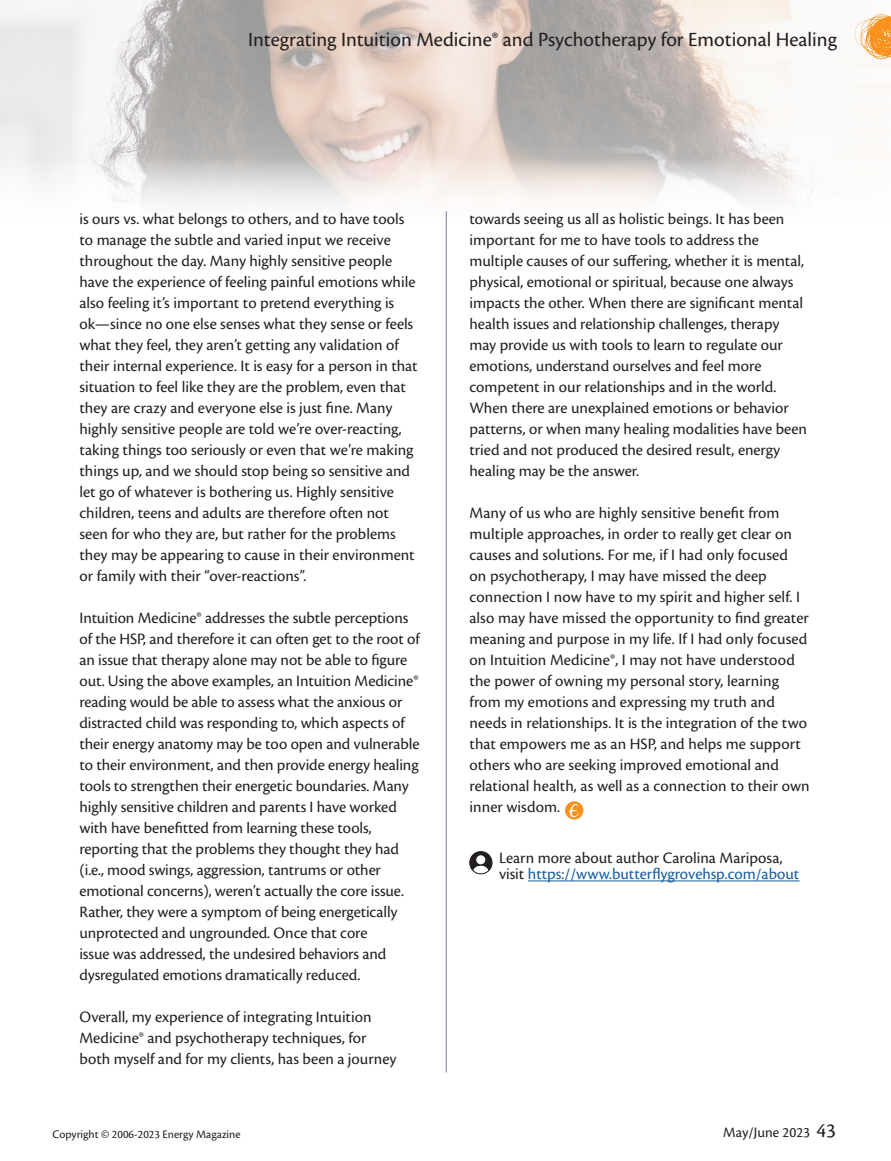
<style>
.page{position:relative;width:891px;height:1161px;background:#fff}
.page>*{position:absolute;margin:0;border:0;box-sizing:border-box;transform-origin:0 0}
.t1{font:21px "Cronos Pro";color:#231f20}
.t2{font:16.5px/21px "Cronos Pro";color:#231f20}
.t3{font:15px "Cronos Pro";color:#231f20}
.t4{font:12px "Cronos Pro";color:#231f20}
.s1{color:#175d9e}
.s2{font-size:21px}
</style>
<div class="page">
<img style="left:0;top:0;width:891px;height:246px">
<svg style="left:855px;top:14px;width:36px;height:45px"></svg>
<hr style="left:446px;top:211px;width:1px;height:861px;background:#6d79a8">
<svg style="left:565px;top:801px;width:18px;height:19px"></svg>
<svg style="left:569px;top:804px;width:10px;height:13px"></svg>
<hr style="left:528px;top:881px;width:272px;height:1px;background:#175d9e">
<svg style="left:470px;top:852px;width:22px;height:22px"></svg>
<div style="left:476px;top:855px;width:9px;height:9px;background:#fff;border-radius:50%"></div>
<svg style="left:472px;top:865px;width:17px;height:9px"></svg>
<div style="left:470px;top:851px;width:22px;height:23px;border:1px solid #231f20;border-radius:50%"></div>
<p class="t1" style="left:248px;top:27px;width:590px">Integrating Intuition Medicine® and Psychotherapy for Emotional Healing</p>
<p class="t2" style="left:80px;top:208px;width:340px">is ours vs. what belongs to others, and to have tools to manage the subtle and varied input we receive throughout the day. Many highly sensitive people have the experience of feeling painful emotions while also feeling it’s important to pretend everything is ok—since no one else senses what they sense or feels what they feel, they aren’t getting any validation of their internal experience. It is easy for a person in that situation to feel like they are the problem, even that they are crazy and everyone else is just fine. Many highly sensitive people are told we’re over-reacting, taking things too seriously or even that we’re making things up, and we should stop being so sensitive and let go of whatever is bothering us. Highly sensitive children, teens and adults are therefore often not seen for who they are, but rather for the problems they may be appearing to cause in their environment or family with their “over-reactions”.</p>
<p class="t2" style="left:80px;top:607px;width:342px">Intuition Medicine® addresses the subtle perceptions of the HSP, and therefore it can often get to the root of an issue that therapy alone may not be able to figure out. Using the above examples, an Intuition Medicine® reading would be able to assess what the anxious or distracted child was responding to, which aspects of their energy anatomy may be too open and vulnerable to their environment, and then provide energy healing tools to strengthen their energetic boundaries. Many highly sensitive children and parents I have worked with have benefitted from learning these tools, reporting that the problems they thought they had (i.e., mood swings, aggression, tantrums or other emotional concerns), weren’t actually the core issue.<br>Rather, they were a symptom of being energetically unprotected and ungrounded. Once that core<br>issue was addressed, the undesired behaviors and dysregulated emotions dramatically reduced.</p>
<p class="t2" style="left:80px;top:1006px;width:318px">Overall, my experience of integrating Intuition<br>Medicine® and psychotherapy techniques, for both myself and for my clients, has been a journey</p>
<p class="t2" style="left:470px;top:209px;width:339px">towards seeing us all as holistic beings. It has been important for me to have tools to address the multiple causes of our suffering, whether it is mental, physical, emotional or spiritual, because one always impacts the other. When there are significant mental health issues and relationship challenges, therapy may provide us with tools to learn to regulate our emotions, understand ourselves and feel more competent in our relationships and in the world.<br>When there are unexplained emotions or behavior patterns, or when many healing modalities have been tried and not produced the desired result, energy healing may be the answer.</p>
<p class="t2" style="left:470px;top:503px;width:342px">Many of us who are highly sensitive benefit from multiple approaches, in order to really get clear on causes and solutions. For me, if I had only focused<br>on psychotherapy, I may have missed the deep connection I now have to my spirit and higher self. I also may have missed the opportunity to find greater meaning and purpose in my life. If I had only focused on Intuition Medicine®, I may not have understood the power of owning my personal story, learning from my emotions and expressing my truth and needs in relationships. It is the integration of the two that empowers me as an HSP, and helps me support others who are seeking improved emotional and relational health, as well as a connection to their own inner wisdom.</p>
<p class="t2" style="left:499px;top:849px;width:302px;line-height:16.5px">Learn more about author Carolina Mariposa, visit <span class="s1">https://www.butterflygrovehsp.com/about</span></p>
<p class="t4" style="left:52px;top:1127px;width:190px">Copyright © 2006-2023 Energy Magazine</p>
<p class="t3" style="left:723px;top:1124px;width:114px">May/June 2023 <span class="s2">43</span></p>
</div>
